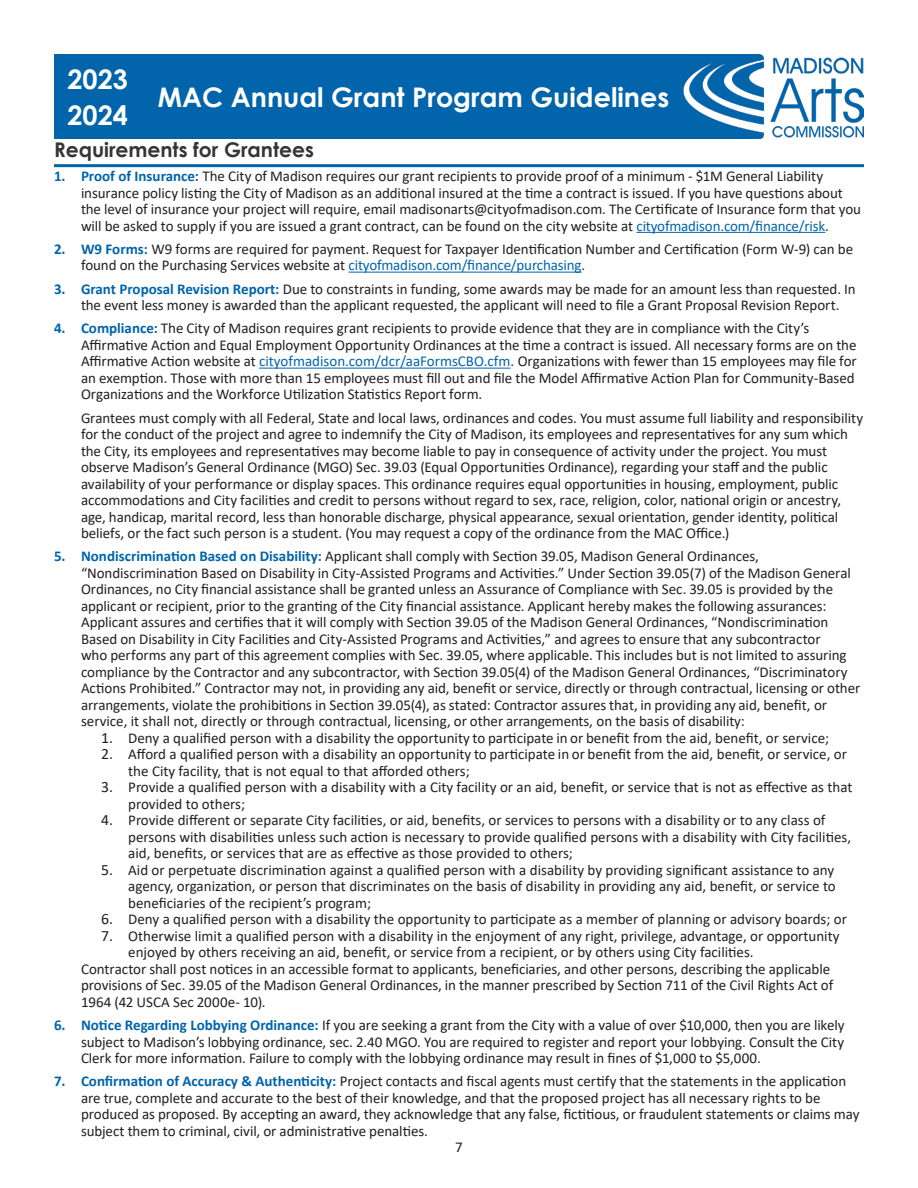
<style>
.page{position:relative;width:918px;height:1188px;background:#fff}
.page>*{position:absolute;margin:0;border:0;box-sizing:border-box;transform-origin:0 0}
.t1{font:700 27px/36px "Century Gothic";color:#fff}
.t2{font:700 20.25px "Century Gothic";color:#363536}
.t3{font:15px/16.5px "Calibri";letter-spacing:-.005em;color:#231f20}
.s1{font-weight:700;color:#0064aa}
.s2{color:#0064aa}
.s3{font-family:"Times New Roman"}
.s4{font-size:15.75px}
</style>
<div class="page">
<img style="left:682px;top:54px;width:182px;height:85px">
<div style="left:54px;top:54px;width:628px;height:85px;background:#0264ab"></div>
<hr style="left:54px;top:164px;width:810px;height:3px;background:#0264ab">
<hr style="left:637px;top:232px;width:188px;height:1px;background:#0064aa">
<hr style="left:349px;top:272px;width:232px;height:1px;background:#0064aa">
<hr style="left:259px;top:368px;width:252px;height:1px;background:#0064aa">
<h1 class="t1" style="left:68px;top:60px;width:62px">2023<br>2024</h1>
<p class="t2" style="left:54px;top:134px;width:262px">Requirements for Grantees</p>
<p class="t3" style="left:81px;top:168px;width:782px;text-indent:-27px"><span class="s1">1. Proof of Insurance:</span> The City of Madison requires our grant recipients to provide proof of a minimum - $1M General Liability insurance policy listing the City of Madison as an additional insured at the time a contract is issued. If you have questions about the level of insurance your project will require, email madisonarts@cityofmadison.com. The Certificate of Insurance form that you will be asked to supply if you are issued a grant contract, can be found on the city website at <span class="s2">cityofmadison.com/finance/risk</span>.</p>
<p class="t3" style="left:81px;top:240px;width:774px;text-indent:-27px"><span class="s1">2. W9 Forms:</span> W9 forms are required for payment. Request for Taxpayer Identification Number and Certification (Form W-9) can be found on the Purchasing Services website at <span class="s2">cityofmadison.com/finance/purchasing</span><span class="s3">.</span></p>
<p class="t3" style="left:81px;top:280px;width:776px;text-indent:-27px"><span class="s1">3. Grant Proposal Revision Report:</span> Due to constraints in funding, some awards may be made for an amount less than requested. In the event less money is awarded than the applicant requested, the applicant will need to file a Grant Proposal Revision Report.</p>
<p class="t3" style="left:81px;top:320px;width:777px;text-indent:-27px"><span class="s1">4. Compliance:</span> The City of Madison requires grant recipients to provide evidence that they are in compliance with the City’s Affirmative Action and Equal Employment Opportunity Ordinances at the time a contract is issued. All necessary forms are on the Affirmative Action website at <span class="s2">cityofmadison.com/dcr/aaFormsCBO.cfm</span>. Organizations with fewer than 15 employees may file for an exemption. Those with more than 15 employees must fill out and file the Model Affirmative Action Plan for Community-Based Organizations and the Workforce Utilization Statistics Report form.</p>
<p class="t3" style="left:81px;top:409px;width:784px">Grantees must comply with all Federal, State and local laws, ordinances and codes. You must assume full liability and responsibility for the conduct of the project and agree to indemnify the City of Madison, its employees and representatives for any sum which the City, its employees and representatives may become liable to pay in consequence of activity under the project. You must observe Madison’s General Ordinance (MGO) Sec. 39.03 (Equal Opportunities Ordinance), regarding your staff and the public availability of your performance or display spaces. This ordinance requires equal opportunities in housing, employment, public accommodations and City facilities and credit to persons without regard to sex, race, religion, color, national origin or ancestry, age, handicap, marital record, less than honorable discharge, physical appearance, sexual orientation, gender identity, political beliefs, or the fact such person is a student. (You may request a copy of the ordinance from the MAC Office.)</p>
<p class="t3" style="left:81px;top:548px;width:781px;text-indent:-27px"><span class="s1">5. Nondiscrimination Based on Disability:</span> Applicant shall comply with Section 39.05, Madison General Ordinances, “Nondiscrimination Based on Disability in City-Assisted Programs and Activities.” Under Section 39.05(7) of the Madison General Ordinances, no City financial assistance shall be granted unless an Assurance of Compliance with Sec. 39.05 is provided by the applicant or recipient, prior to the granting of the City financial assistance. Applicant hereby makes the following assurances:<br>Applicant assures and certifies that it will comply with Section 39.05 of the Madison General Ordinances, “Nondiscrimination Based on Disability in City Facilities and City-Assisted Programs and Activities,” and agrees to ensure that any subcontractor<br>who performs any part of this agreement complies with Sec. 39.05, where applicable. This includes but is not limited to assuring compliance by the Contractor and any subcontractor, with Section 39.05(4) of the Madison General Ordinances, “Discriminatory Actions Prohibited.” Contractor may not, in providing any aid, benefit or service, directly or through contractual, licensing or other arrangements, violate the prohibitions in Section 39.05(4), as stated: Contractor assures that, in providing any aid, benefit, or service, it shall not, directly or through contractual, licensing, or other arrangements, on the basis of disability:</p>
<p class="t3" style="left:101px;top:729px;width:729px"><span class="s4">1.</span> Deny a qualified person with a disability the opportunity to participate in or benefit from the aid, benefit, or service;</p>
<p class="t3" style="left:128px;top:746px;width:720px;text-indent:-27px"><span class="s4">2.</span> Afford a qualified person with a disability an opportunity to participate in or benefit from the aid, benefit, or service, or the City facility, that is not equal to that afforded others;</p>
<p class="t3" style="left:128px;top:779px;width:726px;text-indent:-27px"><span class="s4">3.</span> Provide a qualified person with a disability with a City facility or an aid, benefit, or service that is not as effective as that provided to others;</p>
<p class="t3" style="left:128px;top:812px;width:724px;text-indent:-27px"><span class="s4">4.</span> Provide different or separate City facilities, or aid, benefits, or services to persons with a disability or to any class of persons with disabilities unless such action is necessary to provide qualified persons with a disability with City facilities, aid, benefits, or services that are as effective as those provided to others;</p>
<p class="t3" style="left:128px;top:861px;width:709px;text-align:justify;text-indent:-27px"><span class="s4">5.</span> Aid or perpetuate discrimination against a qualified person with a disability by providing significant assistance to any agency, organization, or person that discriminates on the basis of disability in providing any aid, benefit, or service to beneficiaries of the recipient’s program;</p>
<p class="t3" style="left:101px;top:911px;width:747px"><span class="s4">6.</span> Deny a qualified person with a disability the opportunity to participate as a member of planning or advisory boards; or</p>
<p class="t3" style="left:128px;top:927px;width:713px;text-indent:-27px"><span class="s4">7.</span> Otherwise limit a qualified person with a disability in the enjoyment of any right, privilege, advantage, or opportunity enjoyed by others receiving an aid, benefit, or service from a recipient, or by others using City facilities.</p>
<p class="t3" style="left:81px;top:960px;width:754px">Contractor shall post notices in an accessible format to applicants, beneficiaries, and other persons, describing the applicable provisions of Sec. 39.05 of the Madison General Ordinances, in the manner prescribed by Section 711 of the Civil Rights Act of<br>1964 (42 USCA Sec 2000e- 10).</p>
<p class="t3" style="left:81px;top:1017px;width:765px;text-align:justify;text-indent:-27px"><span class="s1">6. Notice Regarding Lobbying Ordinance:</span> If you are seeking a grant from the City with a value of over $10,000, then you are likely subject to Madison’s lobbying ordinance, sec. 2.40 MGO. You are required to register and report your lobbying. Consult the City Clerk for more information. Failure to comply with the lobbying ordinance may result in fines of $1,000 to $5,000.</p>
<p class="t3" style="left:81px;top:1073px;width:780px;text-indent:-27px"><span class="s1">7. Confirmation of Accuracy &amp; Authenticity:</span> Project contacts and fiscal agents must certify that the statements in the application are true, complete and accurate to the best of their knowledge, and that the proposed project has all necessary rights to be produced as proposed. By accepting an award, they acknowledge that any false, fictitious, or fraudulent statements or claims may subject them to criminal, civil, or administrative penalties.</p>
<h1 class="t1" style="left:158px;top:78px;width:513px">MAC Annual Grant Program Guidelines</h1>
<p class="t3" style="left:455px;top:1139px;width:9px">7</p>
</div>
